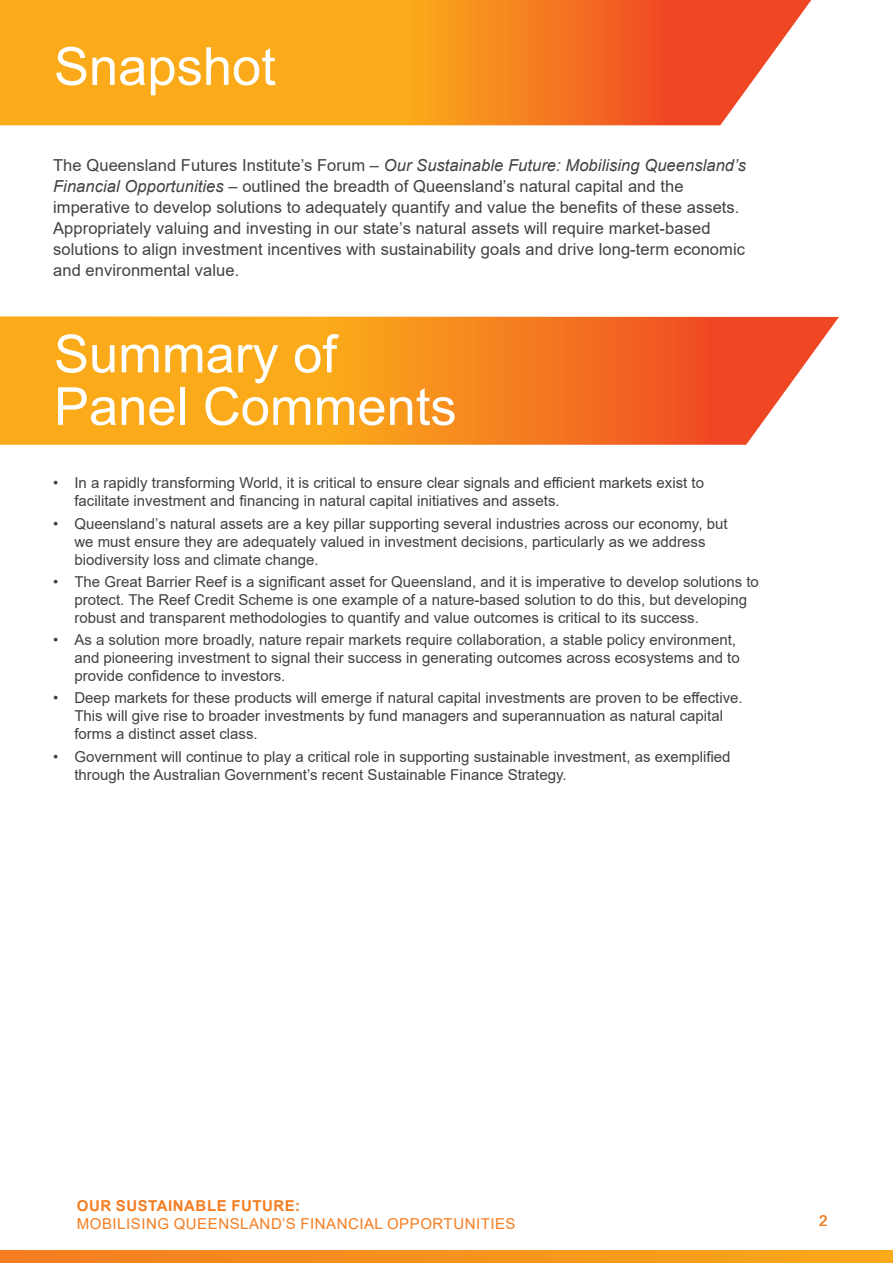
<style>
.page{position:relative;width:893px;height:1263px;background:#fff}
.page>*{position:absolute;margin:0;border:0;box-sizing:border-box;transform-origin:0 0}
.t1{font:52.5px/52.5px "Arial";color:#fff}
.t2{font:16.5px/21px "Arial";letter-spacing:.005em;color:#414042}
.t3{font:15px/18px "Arial";color:#414042}
.t4{font:15px "Arial";letter-spacing:.035em;color:#f57d20}
.t5{font:700 15px "Arial";letter-spacing:.035em;color:#f57d20}
.s1{font-style:italic}
</style>
<div class="page">
<svg style="left:0;top:0;width:811px;height:125px;background:#f79329"></svg>
<svg style="left:0;top:316px;width:839px;height:129px;background:#f7902b"></svg>
<svg style="left:0;top:1250px;width:893px;height:13px;background:#f7921d"></svg>
<h1 class="t1" style="left:54px;top:40px;width:223px">Snapshot</h1>
<p class="t2" style="left:53px;top:155px;width:694px">The Queensland Futures Institute’s Forum – <span class="s1">Our Sustainable Future: Mobilising Queensland’s Financial Opportunities</span> – outlined the breadth of Queensland’s natural capital and the imperative to develop solutions to adequately quantify and value the benefits of these assets.<br>Appropriately valuing and investing in our state’s natural assets will require market-based solutions to align investment incentives with sustainability goals and drive long-term economic and environmental value.</p>
<h1 class="t1" style="left:54px;top:327px;width:404px">Summary of<br>Panel Comments</h1>
<p class="t3" style="left:74px;top:474px;width:631px;text-indent:-21px">• In a rapidly transforming World, it is critical to ensure clear signals and efficient markets exist to facilitate investment and financing in natural capital initiatives and assets.</p>
<p class="t3" style="left:74px;top:514px;width:655px;text-indent:-21px">• Queensland’s natural assets are a key pillar supporting several industries across our economy, but we must ensure they are adequately valued in investment decisions, particularly as we address biodiversity loss and climate change.</p>
<p class="t3" style="left:74px;top:572px;width:686px;text-indent:-21px">• The Great Barrier Reef is a significant asset for Queensland, and it is imperative to develop solutions to protect. The Reef Credit Scheme is one example of a nature-based solution to do this, but developing robust and transparent methodologies to quantify and value outcomes is critical to its success.</p>
<p class="t3" style="left:74px;top:631px;width:667px;text-indent:-21px">• As a solution more broadly, nature repair markets require collaboration, a stable policy environment, and pioneering investment to signal their success in generating outcomes across ecosystems and to provide confidence to investors.</p>
<p class="t3" style="left:74px;top:689px;width:670px;text-indent:-21px">• Deep markets for these products will emerge if natural capital investments are proven to be effective.<br>This will give rise to broader investments by fund managers and superannuation as natural capital forms a distinct asset class.</p>
<p class="t3" style="left:74px;top:747px;width:658px;text-indent:-21px">• Government will continue to play a critical role in supporting sustainable investment, as exemplified through the Australian Government’s recent Sustainable Finance Strategy.</p>
<p class="t5" style="left:77px;top:1195px;width:225px">OUR SUSTAINABLE FUTURE:</p>
<p class="t4" style="left:77px;top:1213px;width:440px">MOBILISING QUEENSLAND’S FINANCIAL OPPORTUNITIES</p>
<p class="t4" style="left:819px;top:1210px;width:10px">2</p>
</div>
